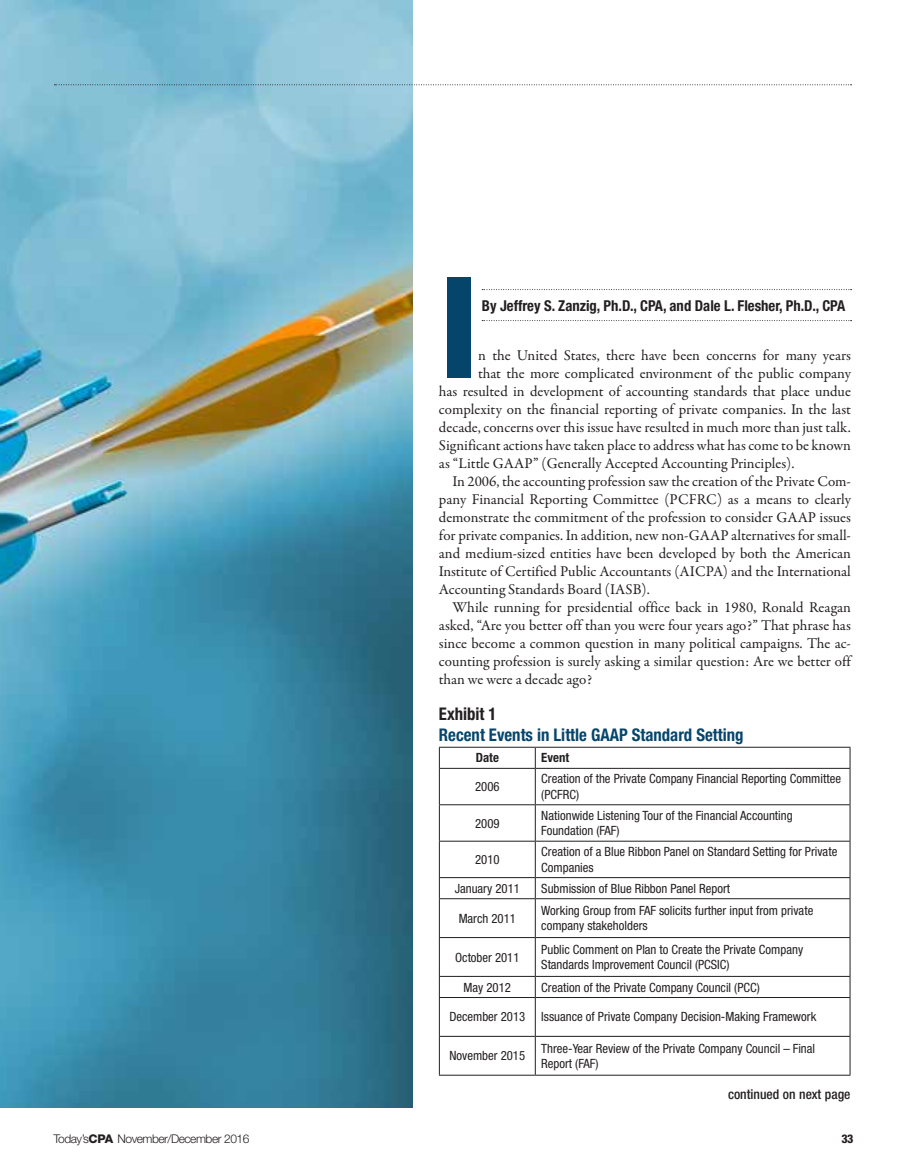
<style>
.page{position:relative;width:905px;height:1175px;background:#fff}
.page>*{position:absolute;margin:0;border:0;box-sizing:border-box;transform-origin:0 0}
.t1{font:800 condensed 141.3px "Helvetica Neue LT Std";color:#06456b}
.t2{font:700 condensed 17.4px "Helvetica Neue LT Std";color:#06456b;scale:.96 1}
.t3{font:700 condensed 17.4px "Helvetica Neue LT Std";color:#231f20;scale:.96 1}
.t4{font:15px "Garamond Premr Pro";color:#231f20}
.t5{font:700 condensed 15px "Helvetica Neue LT Std";color:#231f20}
.t6{font:500 condensed 13.5px "Helvetica Neue LT Std";color:#231f20}
.t7{font:condensed 12.75px/15.3px "Helvetica Neue LT Std";color:#231f20}
.t8{font:700 condensed 12.75px "Helvetica Neue LT Std";color:#231f20}
.t9{font:300 12px "Helvetica Neue LT Std";letter-spacing:-.04em;color:#231f20}
.t10{font:800 condensed 12px "Helvetica Neue LT Std";color:#231f20}
.s1{font-weight:800}
</style>
<div class="page">
<img style="left:0;top:0;width:413px;height:1107px">
<svg style="left:482px;top:289px;width:369px;height:1px"></svg>
<svg style="left:482px;top:320px;width:369px;height:1px"></svg>
<svg style="left:440px;top:805px;width:409px;height:132px"></svg>
<hr style="left:439px;top:747px;width:96px;height:1px;background:#231f20">
<svg style="left:439px;top:747px;width:1px;height:21px"></svg>
<hr style="left:535px;top:747px;width:315px;height:1px;background:#231f20">
<svg style="left:535px;top:747px;width:1px;height:21px"></svg>
<svg style="left:849px;top:747px;width:1px;height:21px"></svg>
<hr style="left:439px;top:768px;width:96px;height:1px;background:#231f20">
<hr style="left:439px;top:768px;width:1px;height:36px;background:#231f20">
<hr style="left:535px;top:768px;width:315px;height:1px;background:#231f20">
<hr style="left:535px;top:768px;width:1px;height:36px;background:#231f20">
<hr style="left:849px;top:768px;width:1px;height:36px;background:#231f20">
<hr style="left:439px;top:804px;width:96px;height:1px;background:#231f20">
<hr style="left:439px;top:805px;width:1px;height:35px;background:#231f20">
<hr style="left:535px;top:804px;width:315px;height:1px;background:#231f20">
<hr style="left:535px;top:805px;width:1px;height:35px;background:#231f20">
<hr style="left:849px;top:805px;width:1px;height:35px;background:#231f20">
<hr style="left:439px;top:840px;width:96px;height:1px;background:#231f20">
<hr style="left:439px;top:841px;width:1px;height:36px;background:#231f20">
<hr style="left:535px;top:840px;width:315px;height:1px;background:#231f20">
<hr style="left:535px;top:841px;width:1px;height:36px;background:#231f20">
<hr style="left:849px;top:841px;width:1px;height:36px;background:#231f20">
<hr style="left:439px;top:877px;width:96px;height:1px;background:#231f20">
<svg style="left:439px;top:878px;width:1px;height:20px"></svg>
<hr style="left:535px;top:877px;width:315px;height:1px;background:#231f20">
<svg style="left:535px;top:878px;width:1px;height:20px"></svg>
<svg style="left:849px;top:878px;width:1px;height:20px"></svg>
<hr style="left:439px;top:898px;width:96px;height:1px;background:#231f20">
<hr style="left:439px;top:899px;width:1px;height:38px;background:#231f20">
<hr style="left:535px;top:898px;width:315px;height:1px;background:#231f20">
<hr style="left:535px;top:899px;width:1px;height:38px;background:#231f20">
<hr style="left:849px;top:899px;width:1px;height:38px;background:#231f20">
<hr style="left:439px;top:937px;width:96px;height:1px;background:#231f20">
<hr style="left:439px;top:938px;width:1px;height:38px;background:#231f20">
<hr style="left:535px;top:937px;width:315px;height:1px;background:#231f20">
<hr style="left:535px;top:938px;width:1px;height:38px;background:#231f20">
<hr style="left:849px;top:938px;width:1px;height:38px;background:#231f20">
<hr style="left:439px;top:976px;width:96px;height:1px;background:#231f20">
<svg style="left:439px;top:976px;width:1px;height:21px"></svg>
<hr style="left:535px;top:976px;width:315px;height:1px;background:#231f20">
<svg style="left:535px;top:976px;width:1px;height:21px"></svg>
<svg style="left:849px;top:976px;width:1px;height:21px"></svg>
<hr style="left:439px;top:997px;width:96px;height:1px;background:#231f20">
<hr style="left:439px;top:997px;width:1px;height:39px;background:#231f20">
<hr style="left:535px;top:997px;width:315px;height:1px;background:#231f20">
<hr style="left:535px;top:997px;width:1px;height:39px;background:#231f20">
<hr style="left:849px;top:997px;width:1px;height:39px;background:#231f20">
<hr style="left:439px;top:1036px;width:96px;height:1px;background:#231f20">
<hr style="left:439px;top:1036px;width:1px;height:38px;background:#231f20">
<hr style="left:535px;top:1036px;width:315px;height:1px;background:#231f20">
<hr style="left:535px;top:1036px;width:1px;height:38px;background:#231f20">
<hr style="left:849px;top:1036px;width:1px;height:38px;background:#231f20">
<hr style="left:439px;top:1074px;width:96px;height:1px;background:#231f20">
<hr style="left:535px;top:1074px;width:315px;height:1px;background:#231f20">
<svg style="left:54px;top:84px;width:797px;height:1px"></svg>
<h1 class="t1" style="left:439px;top:240px;width:41px">I</h1>
<p class="t5" style="left:482px;top:297px;width:365px">By Jeffrey S. Zanzig, Ph.D., CPA, and Dale L. Flesher, Ph.D., CPA</p>
<p class="t4" style="left:478px;top:346px;width:374px">n the United States, there have been concerns for many years</p>
<p class="t4" style="left:478px;top:364px;width:374px">that the more complicated environment of the public company</p>
<p class="t4" style="left:439px;top:382px;width:413px">has resulted in development of accounting standards that place undue</p>
<p class="t4" style="left:439px;top:400px;width:413px">complexity on the financial reporting of private companies. In the last</p>
<p class="t4" style="left:439px;top:418px;width:413px">decade, concerns over this issue have resulted in much more than just talk.</p>
<p class="t4" style="left:439px;top:436px;width:413px">Significant actions have taken place to address what has come to be known</p>
<p class="t4" style="left:439px;top:454px;width:357px">as “Little GAAP” (Generally Accepted Accounting Principles).</p>
<p class="t4" style="left:452px;top:472px;width:400px">In 2006, the accounting profession saw the creation of the Private Com-</p>
<p class="t4" style="left:439px;top:490px;width:413px">pany Financial Reporting Committee (PCFRC) as a means to clearly</p>
<p class="t4" style="left:439px;top:508px;width:413px">demonstrate the commitment of the profession to consider GAAP issues</p>
<p class="t4" style="left:439px;top:526px;width:413px">for private companies. In addition, new non-GAAP alternatives for small-</p>
<p class="t4" style="left:439px;top:544px;width:413px">and medium-sized entities have been developed by both the American</p>
<p class="t4" style="left:439px;top:562px;width:413px">Institute of Certified Public Accountants (AICPA) and the International</p>
<p class="t4" style="left:439px;top:580px;width:212px">Accounting Standards Board (IASB).</p>
<p class="t4" style="left:452px;top:598px;width:400px">While running for presidential office back in 1980, Ronald Reagan</p>
<p class="t4" style="left:439px;top:616px;width:413px">asked, “Are you better off than you were four years ago?” That phrase has</p>
<p class="t4" style="left:439px;top:634px;width:413px">since become a common question in many political campaigns. The ac-</p>
<p class="t4" style="left:439px;top:652px;width:413px">counting profession is surely asking a similar question: Are we better off</p>
<p class="t4" style="left:439px;top:670px;width:155px">than we were a decade ago?</p>
<p class="t3" style="left:439px;top:703px;width:62px">Exhibit 1</p>
<p class="t2" style="left:439px;top:724px;width:319px">Recent Events in Little GAAP Standard Setting</p>
<p class="t8" style="left:476px;top:750px;width:25px">Date</p>
<p class="t8" style="left:541px;top:750px;width:29px">Event</p>
<p class="t7" style="left:475px;top:779px;width:26px">2006</p>
<p class="t7" style="left:541px;top:771px;width:301px">Creation of the Private Company Financial Reporting Committee (PCFRC)</p>
<p class="t7" style="left:475px;top:815px;width:26px">2009</p>
<p class="t7" style="left:541px;top:807px;width:253px">Nationwide Listening Tour of the Financial Accounting<br>Foundation (FAF)</p>
<p class="t7" style="left:475px;top:851px;width:26px">2010</p>
<p class="t7" style="left:541px;top:844px;width:297px">Creation of a Blue Ribbon Panel on Standard Setting for Private<br>Companies</p>
<p class="t7" style="left:454px;top:880px;width:67px">January 2011</p>
<p class="t7" style="left:541px;top:880px;width:190px">Submission of Blue Ribbon Panel Report</p>
<p class="t7" style="left:458px;top:910px;width:59px">March 2011</p>
<p class="t7" style="left:541px;top:902px;width:273px">Working Group from FAF solicits further input from private company stakeholders</p>
<p class="t7" style="left:455px;top:949px;width:66px">October 2011</p>
<p class="t7" style="left:541px;top:941px;width:263px">Public Comment on Plan to Create the Private Company<br>Standards Improvement Council (PCSIC)</p>
<p class="t7" style="left:463px;top:979px;width:49px">May 2012</p>
<p class="t7" style="left:541px;top:979px;width:220px">Creation of the Private Company Council (PCC)</p>
<p class="t7" style="left:449px;top:1009px;width:77px">December 2013</p>
<p class="t7" style="left:541px;top:1009px;width:276px">Issuance of Private Company Decision-Making Framework</p>
<p class="t7" style="left:449px;top:1048px;width:77px">November 2015</p>
<p class="t7" style="left:541px;top:1040px;width:275px">Three-Year Review of the Private Company Council – Final<br>Report (FAF)</p>
<p class="t6" style="left:728px;top:1086px;width:124px">continued on next page</p>
<p class="t9" style="left:53px;top:1131px;width:198px">Today’s<span class="s1">CPA</span> November/December 2016</p>
<p class="t10" style="left:841px;top:1131px;width:13px">33</p>
</div>
